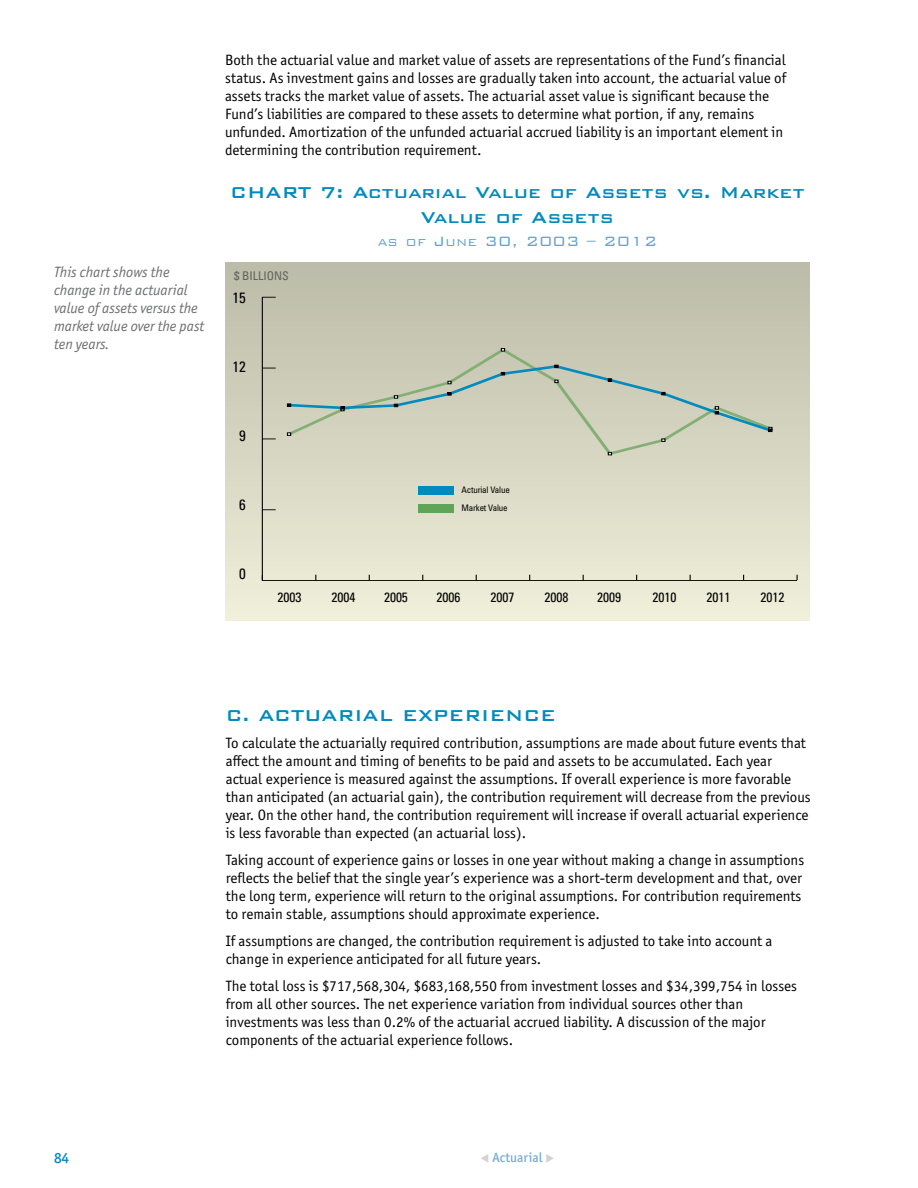
<style>
.page{position:relative;width:918px;height:1188px;background:#fff}
.page>*{position:absolute;margin:0;border:0;box-sizing:border-box;transform-origin:0 0}
.t1{font:500 21px/25.2px "Bank Gothic BT";color:#008abd;text-align:center}
.t2{font:19.95px "Myriad Pro";color:#000;scale:1.24 1}
.t3{font:300 18px "Bank Gothic BT";color:#63a4ce}
.t4{font:15px/18px "Officina Sans ITC Std";color:#000}
.t5{font:italic 15px/18px "Officina Sans ITC Std";color:#6d6e71}
.t6{font:condensed 15px "Univers LT Std";color:#000}
.t7{font:500 15px "Officina Sans ITC Std";color:#008abd}
.t8{font:condensed 13.5px "Univers LT Std";color:#000}
.t9{font:500 13.5px "Officina Sans ITC Std";color:#78add3}
.t10{font:condensed 12px "Univers LT Std";color:#626357}
.t11{font:condensed 9px "Univers LT Std";letter-spacing:-.02em;color:#000}
.s1{font-size:13.5px}
.s2{color:#d1d3d4}
</style>
<div class="page">
<div style="left:225px;top:263px;width:585px;height:358px;background:linear-gradient(to bottom,#babaa7,#efeeda)"></div>
<hr style="left:262px;top:580px;width:535px;height:1px;background:#000">
<hr style="left:262px;top:297px;width:1px;height:284px;background:#000">
<svg style="left:263px;top:510px;width:13px;height:1px"></svg>
<svg style="left:263px;top:439px;width:13px;height:1px"></svg>
<svg style="left:263px;top:368px;width:13px;height:1px"></svg>
<svg style="left:263px;top:297px;width:13px;height:1px"></svg>
<svg style="left:285px;top:346px;width:490px;height:111px;background:#cdcdb9"></svg>
<svg style="left:501px;top:348px;width:4px;height:3px"></svg>
<svg style="left:608px;top:452px;width:4px;height:3px"></svg>
<svg style="left:286px;top:363px;width:489px;height:79px;background:#c5cab8"></svg>
<div style="left:418px;top:486px;width:36px;height:9px;background:#008abd"></div>
<div style="left:418px;top:504px;width:36px;height:9px;background:#60a457"></div>
<p class="t5" style="left:54px;top:263px;width:152px">This chart shows the change in the actuarial value of assets versus the market value over the past ten years.</p>
<p class="t4" style="left:225px;top:51px;width:563px">Both the actuarial value and market value of assets are representations of the Fund’s financial status. As investment gains and losses are gradually taken into account, the actuarial value of assets tracks the market value of assets. The actuarial asset value is significant because the Fund’s liabilities are compared to these assets to determine what portion, if any, remains unfunded. Amortization of the unfunded actuarial accrued liability is an important element in determining the contribution requirement.</p>
<h1 class="t1" style="left:230px;top:180px;width:576px">CHART 7: Actuarial Value of Assets vs. Market<br>Value of Assets</h1>
<p class="t3" style="left:378px;top:232px;width:281px"><span class="s1">as of</span> J<span class="s1">une</span> 30, 2003 – 2012</p>
<p class="t10" style="left:234px;top:268px;width:22px">$ Billions</p>
<h2 class="t2" style="left:212px;top:286px;width:22px">15</h2>
<p class="t6" style="left:233px;top:288px;width:15px">15</p>
<p class="t6" style="left:233px;top:357px;width:15px">12</p>
<h2 class="t2" style="left:212px;top:357px;width:22px">12</h2>
<p class="t6" style="left:239px;top:426px;width:8px">9</p>
<p class="t6" style="left:239px;top:495px;width:8px">6</p>
<p class="t11" style="left:461px;top:484px;width:50px">Acturial Value</p>
<p class="t11" style="left:461px;top:502px;width:48px">Market Value</p>
<p class="t6" style="left:239px;top:564px;width:8px">0</p>
<p class="t8" style="left:278px;top:589px;width:25px">2003</p>
<p class="t8" style="left:332px;top:589px;width:25px">2004</p>
<p class="t8" style="left:384px;top:589px;width:25px">2005</p>
<p class="t8" style="left:437px;top:589px;width:25px">2006</p>
<p class="t8" style="left:491px;top:589px;width:25px">2007</p>
<p class="t8" style="left:545px;top:589px;width:25px">2008</p>
<p class="t8" style="left:597px;top:589px;width:25px">2009</p>
<p class="t8" style="left:653px;top:589px;width:25px">2010</p>
<p class="t8" style="left:707px;top:589px;width:25px">2011</p>
<p class="t8" style="left:761px;top:589px;width:25px">2012</p>
<h1 class="t1" style="left:226px;top:702px;width:332px">C. ACTUARIAL EXPERIENCE</h1>
<p class="t4" style="left:226px;top:733px;width:587px">To calculate the actuarially required contribution, assumptions are made about future events that affect the amount and timing of benefits to be paid and assets to be accumulated. Each year actual experience is measured against the assumptions. If overall experience is more favorable than anticipated (an actuarial gain), the contribution requirement will decrease from the previous year. On the other hand, the contribution requirement will increase if overall actuarial experience is less favorable than expected (an actuarial loss).</p>
<p class="t4" style="left:226px;top:850px;width:580px">Taking account of experience gains or losses in one year without making a change in assumptions reflects the belief that the single year’s experience was a short-term development and that, over the long term, experience will return to the original assumptions. For contribution requirements to remain stable, assumptions should approximate experience.</p>
<p class="t4" style="left:226px;top:931px;width:548px">If assumptions are changed, the contribution requirement is adjusted to take into account a change in experience anticipated for all future years.</p>
<p class="t4" style="left:226px;top:976px;width:573px">The total loss is $717,568,304, $683,168,550 from investment losses and $34,399,754 in losses from all other sources. The net experience variation from individual sources other than investments was less than 0.2% of the actuarial accrued liability. A discussion of the major components of the actuarial experience follows.</p>
<p class="t7" style="left:54px;top:1149px;width:17px">84</p>
<p class="t9" style="left:480px;top:1149px;width:76px"><span class="s2">▼</span> Actuarial <span class="s2">◆</span></p>
</div>
